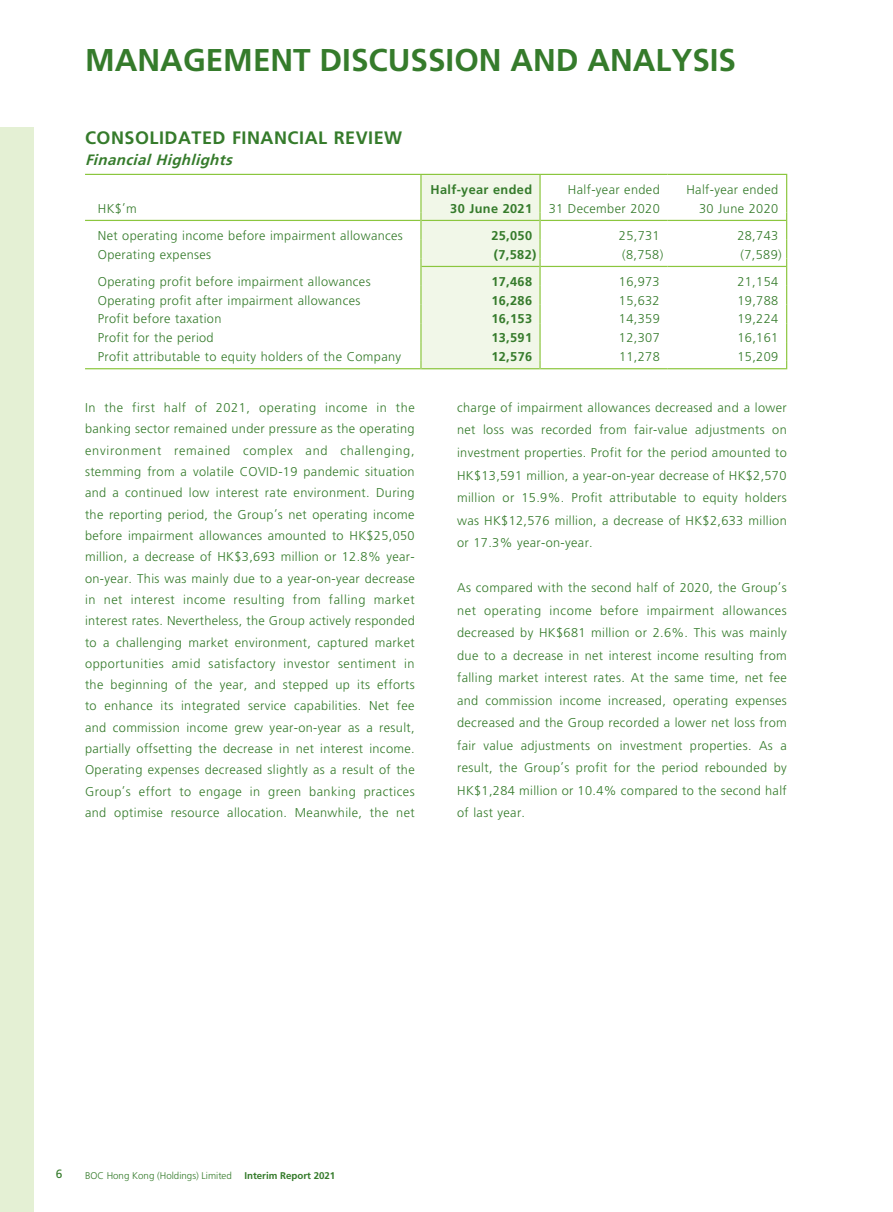
<style>
.page{position:relative;width:893px;height:1212px;background:#fff}
.page>*{position:absolute;margin:0;border:0;box-sizing:border-box;transform-origin:0 0}
.t1{font:700 31.5px "Frutiger LT Std";color:#357b2b}
.t2{font:700 18px "Frutiger LT Std";letter-spacing:.03em;color:#357b2b}
.t3{font:italic 700 15px "Frutiger LT Std";color:#357b2b}
.t4{font:300 12.75px/21.3px "Frutiger LT Std";letter-spacing:.03em;color:#357b2b;text-align:justify}
.t5{font:700 12.75px/18.8px "Frutiger LT Std";letter-spacing:.03em;color:#357b2b;text-align:right}
.t6{font:12px "Frutiger LT Std";color:#357b2b}
.t7{font:300 9.75px "Frutiger LT Std";color:#357b2b}
.t8{font:700 9.75px "Frutiger LT Std";color:#357b2b}
</style>
<div class="page">
<div style="left:0;top:128px;width:34px;height:1084px;background:#e4f0d4"></div>
<hr style="left:85px;top:174px;width:336px;height:1px;background:#8bc63e">
<hr style="left:540px;top:174px;width:128px;height:1px;background:#8bc63e">
<hr style="left:668px;top:174px;width:119px;height:1px;background:#8bc63e">
<hr style="left:786px;top:175px;width:1px;height:37px;background:#8bc63e">
<div style="left:420px;top:174px;width:121px;height:195px;background:#f1f7e8"></div>
<svg style="left:786px;top:212px;width:1px;height:157px"></svg>
<hr style="left:85px;top:220px;width:335px;height:1px;background:#8bc63e">
<hr style="left:422px;top:220px;width:117px;height:1px;background:#8bc63e">
<hr style="left:541px;top:220px;width:127px;height:1px;background:#8bc63e">
<hr style="left:668px;top:220px;width:118px;height:1px;background:#8bc63e">
<hr style="left:422px;top:266px;width:117px;height:1px;background:#8bc63e">
<hr style="left:541px;top:266px;width:127px;height:1px;background:#8bc63e">
<hr style="left:668px;top:266px;width:118px;height:1px;background:#8bc63e">
<hr style="left:85px;top:368px;width:335px;height:1px;background:#8bc63e">
<hr style="left:422px;top:368px;width:117px;height:1px;background:#8bc63e">
<hr style="left:541px;top:368px;width:127px;height:1px;background:#8bc63e">
<hr style="left:668px;top:368px;width:118px;height:1px;background:#8bc63e">
<h1 class="t1" style="left:85px;top:41px;width:653px">MANAGEMENT DISCUSSION AND ANALYSIS</h1>
<h2 class="t2" style="left:85px;top:127px;width:319px">CONSOLIDATED FINANCIAL REVIEW</h2>
<p class="t3" style="left:85px;top:151px;width:153px">FinancialHighlights</p>
<p class="t4" style="left:98px;top:198px;width:40px">HK$’m</p>
<p class="t5" style="left:430px;top:180px;width:103px">Half-year ended<br>30 June 2021</p>
<p class="t4" style="left:549px;top:180px;width:112px;line-height:18.8px;text-align:right">Half-year ended<br>31 December 2020</p>
<p class="t4" style="left:686px;top:180px;width:93px;line-height:18.8px;text-align:right">Half-year ended<br>30 June 2020</p>
<p class="t4" style="left:98px;top:225px;width:307px">Net operating income before impairment allowances</p>
<p class="t5" style="left:491px;top:226px;width:42px">25,050</p>
<p class="t4" style="left:619px;top:225px;width:42px">25,731</p>
<p class="t4" style="left:737px;top:225px;width:42px">28,743</p>
<p class="t4" style="left:98px;top:244px;width:115px">Operating expenses</p>
<p class="t5" style="left:494px;top:245px;width:44px">(7,582)</p>
<p class="t4" style="left:622px;top:244px;width:43px">(8,758)</p>
<p class="t4" style="left:741px;top:244px;width:43px">(7,589)</p>
<p class="t4" style="left:98px;top:271px;width:274px">Operating profit before impairment allowances</p>
<p class="t5" style="left:491px;top:272px;width:42px">17,468</p>
<p class="t4" style="left:619px;top:271px;width:42px">16,973</p>
<p class="t4" style="left:737px;top:271px;width:42px">21,154</p>
<p class="t4" style="left:98px;top:290px;width:264px">Operating profit after impairment allowances</p>
<p class="t5" style="left:491px;top:291px;width:42px">16,286</p>
<p class="t4" style="left:619px;top:290px;width:42px">15,632</p>
<p class="t4" style="left:737px;top:290px;width:42px">19,788</p>
<p class="t4" style="left:98px;top:308px;width:125px">Profit before taxation</p>
<p class="t5" style="left:491px;top:310px;width:42px">16,153</p>
<p class="t4" style="left:619px;top:308px;width:42px">14,359</p>
<p class="t4" style="left:737px;top:308px;width:42px">19,224</p>
<p class="t4" style="left:98px;top:327px;width:117px">Profit for the period</p>
<p class="t5" style="left:491px;top:328px;width:42px">13,591</p>
<p class="t4" style="left:619px;top:327px;width:42px">12,307</p>
<p class="t4" style="left:737px;top:327px;width:42px">16,161</p>
<p class="t4" style="left:98px;top:346px;width:305px">Profit attributable to equity holders of the Company</p>
<p class="t5" style="left:491px;top:347px;width:42px">12,576</p>
<p class="t4" style="left:619px;top:346px;width:42px">11,278</p>
<p class="t4" style="left:737px;top:346px;width:42px">15,209</p>
<p class="t4" style="left:85px;top:397px;width:331px">In the first half of 2021, operating income in the banking sector remained under pressure as the operating environment remained complex and challenging, stemming from a volatile COVID-19 pandemic situation and a continued low interest rate environment. During the reporting period, the Group’s net operating income before impairment allowances amounted to HK$25,050 million, a decrease of HK$3,693 million or 12.8% year&shy;on-year. This was mainly due to a year-on-year decrease in net interest income resulting from falling market interest rates. Nevertheless, the Group actively responded to a challenging market environment, captured market opportunities amid satisfactory investor sentiment in the beginning of the year, and stepped up its efforts to enhance its integrated service capabilities. Net fee and commission income grew year-on-year as a result, partially offsetting the decrease in net interest income.<br>Operating expenses decreased slightly as a result of the Group’s effort to engage in green banking practices and optimise resource allocation. Meanwhile, the net</p>
<p class="t4" style="left:457px;top:396px;width:331px;line-height:22.5px">charge of impairment allowances decreased and a lower net loss was recorded from fair-value adjustments on investment properties. Profit for the period amounted to HK$13,591 million, a year-on-year decrease of HK$2,570 million or 15.9%. Profit attributable to equity holders was HK$12,576 million, a decrease of HK$2,633 million or 17.3% year-on-year.</p>
<p class="t4" style="left:457px;top:576px;width:331px;line-height:22.5px">As compared with the second half of 2020, the Group’s net operating income before impairment allowances decreased by HK$681 million or 2.6%. This was mainly due to a decrease in net interest income resulting from falling market interest rates. At the same time, net fee and commission income increased, operating expenses decreased and the Group recorded a lower net loss from fair value adjustments on investment properties. As a result, the Group’s profit for the period rebounded by HK$1,284 million or 10.4% compared to the second half of last year.</p>
<p class="t6" style="left:56px;top:1167px;width:8px">6</p>
<p class="t7" style="left:85px;top:1170px;width:148px">BOC Hong Kong (Holdings) Limited</p>
<p class="t8" style="left:244px;top:1169px;width:93px">Interim Report 2021</p>
</div>
